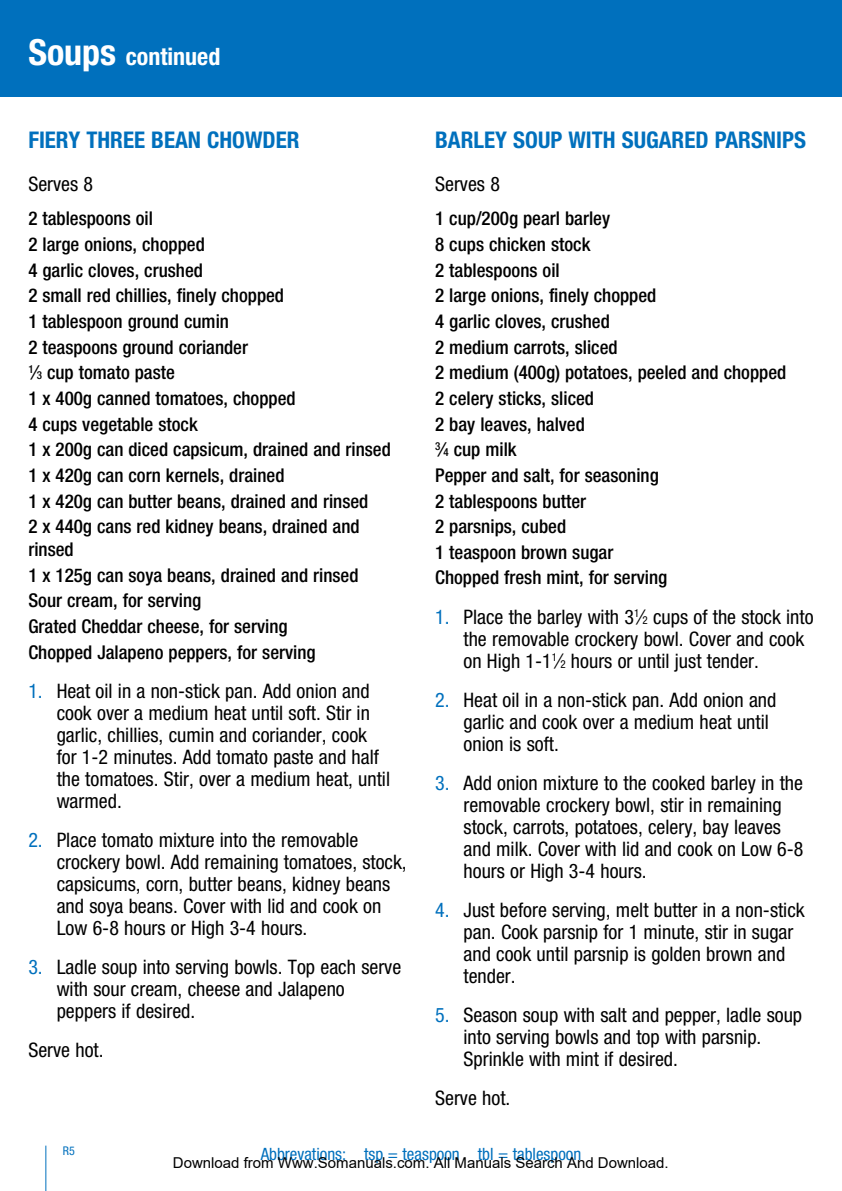
<style>
.page{position:relative;width:842px;height:1191px;background:#fff}
.page>*{position:absolute;margin:0;border:0;box-sizing:border-box;transform-origin:0 0}
.t1{font:700 condensed 24px "Helvetica Neue";color:#fff}
.t2{font:700 condensed 23px "Helvetica Neue";color:#0070bd}
.t3{font:condensed 20px/22px "Helvetica Neue";color:#000}
.t4{font:500 condensed 19px/25.6px "Helvetica Neue";color:#000}
.t5{font:condensed 17px "Helvetica Neue";color:#0070bd}
.t6{font:15px "Arial";color:#000}
.t7{font:condensed 12px "Helvetica Neue";color:#0070bd}
.s1{font-size:36px}
.s2{font-size:11px}
.s3{color:#0070bd}
</style>
<div class="page">
<div style="left:0;top:0;width:842px;height:96px;background:#0070bd"></div>
<hr style="left:45px;top:1145px;width:1px;height:46px;background:#0070bd">
<p class="t1" style="left:28px;top:42px;width:194px"><span class="s1">SOUPS</span> CONTINUED</p>
<p class="t2" style="left:28px;top:126px;width:268px">FI ERY THREE BEAN CHOWDER</p>
<p class="t3" style="left:28px;top:173px;width:66px">Serves 8</p>
<p class="t4" style="left:28px;top:206px;width:364px">2 tablespoons oil<br>2 large onions, chopped<br>4 garlic cloves, crushed<br>2 small red chillies, finely chopped<br>1 tablespoon ground cumin<br>2 teaspoons ground coriander<br><sup>1</sup>⁄<span class="s2">3</span> cup tomato paste<br>1 x 400g canned tomatoes, chopped<br>4 cups vegetable stock<br>1 x 200g can diced capsicum, drained and rinsed<br>1 x 420g can corn kernels, drained<br>1 x 420g can butter beans, drained and rinsed<br>2 x 440g cans red kidney beans, drained and</p>
<p class="t4" style="left:28px;top:536px;width:332px">rinsed<br>1 x 125g can soya beans, drained and rinsed<br>Sour cream, for serving<br>Grated Cheddar cheese, for serving<br>Chopped Jalapeno peppers, for serving</p>
<p class="t3" style="left:57px;top:679px;width:335px;text-indent:-28px"><span class="s3">1.</span> Heat oil in a non-stick pan. Add onion and cook over a medium heat until soft. Stir in garlic, chillies, cumin and coriander, cook for 1-2 minutes. Add tomato paste and half the tomatoes. Stir, over a medium heat, until warmed.</p>
<p class="t3" style="left:57px;top:828px;width:352px;text-indent:-28px"><span class="s3">2.</span> Place tomato mixture into the removable crockery bowl. Add remaining tomatoes, stock, capsicums, corn, butter beans, kidney beans and soya beans. Cover with lid and cook on Low 6-8 hours or High 3-4 hours.</p>
<p class="t3" style="left:57px;top:955px;width:346px;text-indent:-28px"><span class="s3">3.</span> Ladle soup into serving bowls. Top each serve with sour cream, cheese and Jalapeno peppers if desired.</p>
<p class="t3" style="left:28px;top:1038px;width:77px">Serve hot.</p>
<p class="t2" style="left:435px;top:126px;width:303px">BARLEY SOUP WITH SUGARED PARSNI</p>
<p class="t2" style="left:782px;top:126px;width:24px">PS</p>
<p class="t3" style="left:435px;top:173px;width:66px">Serves 8</p>
<p class="t4" style="left:435px;top:206px;width:353px">1 cup/200g pearl barley<br>8 cups chicken stock<br>2 tablespoons oil<br>2 large onions, finely chopped<br>4 garlic cloves, crushed<br>2 medium carrots, sliced<br>2 medium (400g) potatoes, peeled and chopped<br>2 celery sticks, sliced<br>2 bay leaves, halved<br><sup>3</sup>⁄<span class="s2">4</span> cup milk<br>Pepper and salt, for seasoning<br>2 tablespoons butter<br>2 parsnips, cubed<br>1 teaspoon brown sugar<br>Chopped fresh mint, for serving</p>
<p class="t3" style="left:463px;top:605px;width:352px;text-indent:-28px"><span class="s3">1.</span> Place the barley with 3<sup>1</sup>⁄<span class="s2">2</span> cups of the stock into the removable crockery bowl. Cover and cook on High 1-1<sup>1</sup>⁄<span class="s2">2</span> hours or until just tender.</p>
<p class="t3" style="left:463px;top:688px;width:314px;text-indent:-28px"><span class="s3">2.</span> Heat oil in a non-stick pan. Add onion and garlic and cook over a medium heat until onion is soft.</p>
<p class="t3" style="left:463px;top:771px;width:341px;text-indent:-28px"><span class="s3">3.</span> Add onion mixture to the cooked barley in the removable crockery bowl, stir in remaining stock, carrots, potatoes, celery, bay leaves and milk. Cover with lid and cook on Low 6-8 hours or High 3-4 hours.</p>
<p class="t3" style="left:463px;top:898px;width:343px;text-indent:-28px"><span class="s3">4.</span> Just before serving, melt butter in a non-stick pan. Cook parsnip for 1 minute, stir in sugar and cook until parsnip is golden brown and tender.</p>
<p class="t3" style="left:463px;top:1003px;width:340px;text-indent:-28px"><span class="s3">5.</span> Season soup with salt and pepper, ladle soup into serving bowls and top with parsnip.<br>Sprinkle with mint if desired.</p>
<p class="t3" style="left:435px;top:1086px;width:77px">Serve hot.</p>
<p class="t7" style="left:63px;top:1143px;width:13px">R5</p>
<p class="t5" style="left:261px;top:1143px;width:322px">Abbrevations: tsp = teaspoon tbl = tablespoon</p>
<p class="t6" style="left:173px;top:1154px;width:497px">Download from Www.Somanuals.com. All Manuals Search And Download.</p>
</div>
